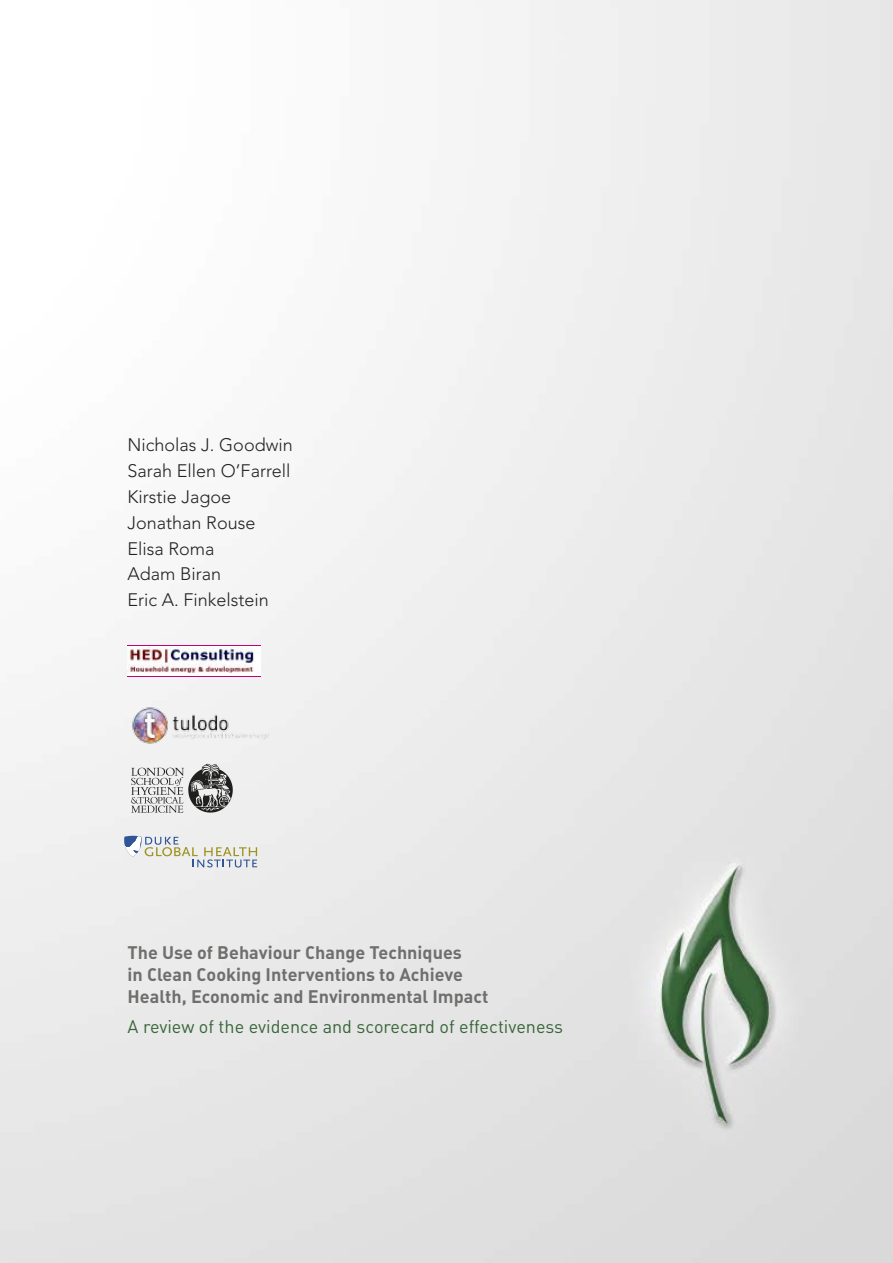
<style>
.page{position:relative;width:893px;height:1263px;background:#fff}
.page>*{position:absolute;margin:0;border:0;box-sizing:border-box;transform-origin:0 0}
.t1{font:18px/21.6px "DIN Bold Alternate";color:#6f6f6e}
.t2{font:300 18px/25.8px "Avenir LT Std";color:#222221}
.t3{font:18px "DIN Regular Alternate";color:#386539}
</style>
<div class="page">
<img style="left:0;top:0;width:893px;height:1263px">
<img style="left:128px;top:702px;width:140px;height:44px">
<img style="left:128px;top:759px;width:110px;height:58px">
<svg style="left:124px;top:836px;width:133px;height:31px;background:#d7d9d7"></svg>
<div style="left:128px;top:645px;width:133px;height:32px;background:#c4007a"></div>
<img style="left:128px;top:646px;width:133px;height:30px">
<p class="t2" style="left:128px;top:432px;width:167px">Nicholas J. Goodwin<br>Sarah Ellen O’Farrell<br>Kirstie Jagoe<br>Jonathan Rouse<br>Elisa Roma<br>Adam Biran<br>Eric A. Finkelstein</p>
<p class="t1" style="left:128px;top:941px;width:362px">The Use of Behaviour Change Techniques<br>in Clean Cooking Interventions to Achieve<br>Health, Economic and Environmental Impact</p>
<p class="t3" style="left:128px;top:1015px;width:437px">A review of the evidence and scorecard of effectiveness</p>
</div>
